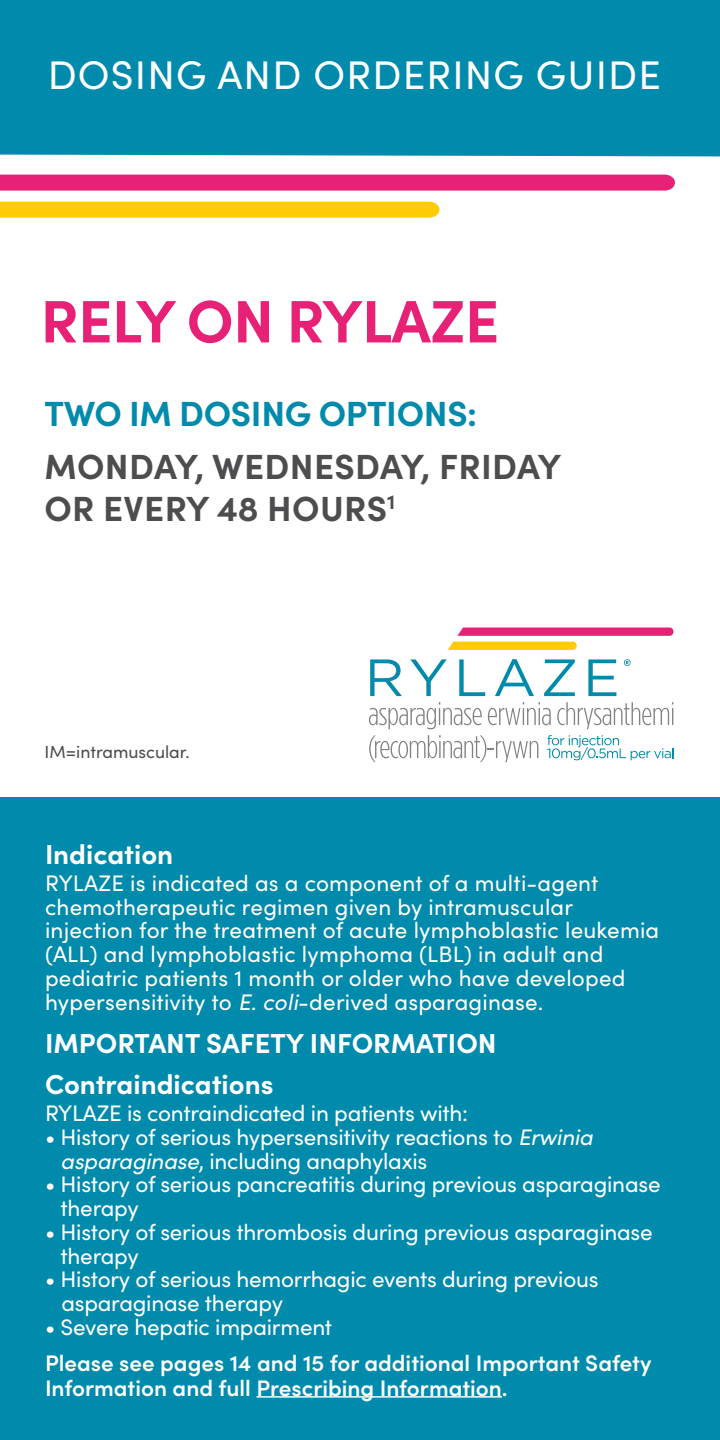
<style>
.page{position:relative;width:720px;height:1440px;background:#fff}
.page>*{position:absolute;margin:0;border:0;box-sizing:border-box;transform-origin:0 0}
.t1{font:700 60px "Sofia Pro";letter-spacing:-.01em;color:#e72276}
.t2{font:40px "Sofia Pro";letter-spacing:.03em;color:#fff}
.t3{font:700 35px/42px "Sofia Pro";letter-spacing:.01em;color:#4d4d4f}
.t4{font:700 35px "Sofia Pro";letter-spacing:-.01em;color:#008aac}
.t5{font:700 27.5px/41px "Sofia Pro";color:#fff}
.t6{font:22.5px/23.8px "Sofia Pro";letter-spacing:-.01em;color:#fff}
.t7{font:22.5px/23.8px "Sofia Pro";letter-spacing:.01em;color:#fff}
.t8{font:600 22.5px/25px "Sofia Pro";color:#fff}
.t9{font:17.5px "Sofia Pro";color:#4d4d4f}
.s1{font-style:italic}
</style>
<div class="page">
<div style="left:0;top:0;width:720px;height:156px;background:#008aac"></div>
<div style="left:0;top:798px;width:720px;height:642px;background:#008aac"></div>
<hr style="left:257px;top:1396px;width:245px;height:2px;background:#fff">
<div style="left:0;top:175px;width:675px;height:16px;background:#e72276"></div>
<div style="left:0;top:202px;width:440px;height:16px;background:#ffcc06"></div>
<svg style="left:370px;top:659px;width:32px;height:37px"></svg>
<svg style="left:410px;top:659px;width:37px;height:37px"></svg>
<svg style="left:459px;top:659px;width:26px;height:37px"></svg>
<svg style="left:495px;top:659px;width:39px;height:37px"></svg>
<svg style="left:544px;top:659px;width:31px;height:37px"></svg>
<svg style="left:588px;top:659px;width:28px;height:37px"></svg>
<svg style="left:457px;top:628px;width:217px;height:8px;background:#e72a7b"></svg>
<svg style="left:448px;top:642px;width:129px;height:8px"></svg>
<svg style="left:369px;top:702px;width:113px;height:27px"></svg>
<svg style="left:488px;top:702px;width:63px;height:23px"></svg>
<svg style="left:557px;top:702px;width:116px;height:27px"></svg>
<svg style="left:369px;top:735px;width:169px;height:27px"></svg>
<svg style="left:547px;top:735px;width:126px;height:25px"></svg>
<svg style="left:624px;top:659px;width:7px;height:7px"></svg>
<svg style="left:625px;top:660px;width:5px;height:5px"></svg>
<h2 class="t2" style="left:48px;top:46px;width:615px">DOSING AND ORDERING GUIDE</h2>
<h1 class="t1" style="left:41px;top:275px;width:460px">RELY ON RYLAZE</h1>
<h3 class="t4" style="left:44px;top:386px;width:434px">TWO IM DOSING OPTIONS:</h3>
<h3 class="t3" style="left:44px;top:443px;width:518px">MONDAY, WEDNESDAY, FRIDAY<br>OR EVERY 48 HOURS<sup>1</sup></h3>
<p class="t9" style="left:44px;top:739px;width:147px">IM=intramuscular.</p>
<p class="t5" style="left:45px;top:831px;width:130px">Indication</p>
<p class="t7" style="left:45px;top:870px;width:616px">RYLAZE is indicated as a component of a multi-agent chemotherapeutic regimen given by intramuscular injection for the treatment of acute lymphoblastic leukemia (ALL) and lymphoblastic lymphoma (LBL) in adult and pediatric patients 1 month or older who have developed hypersensitivity to <span class="s1">E. coli</span>-derived asparaginase.</p>
<p class="t5" style="left:45px;top:1020px;width:453px">IMPORTANT SAFETY INFORMATION<br>Contraindications</p>
<p class="t6" style="left:45px;top:1100px;width:425px">RYLAZE is contraindicated in patients with:</p>
<p class="t6" style="left:61px;top:1124px;width:534px;text-indent:-16px">• History of serious hypersensitivity reactions to <span class="s1">Erwinia asparaginase</span>, including anaphylaxis</p>
<p class="t6" style="left:61px;top:1171px;width:602px;text-indent:-16px">• History of serious pancreatitis during previous asparaginase therapy</p>
<p class="t6" style="left:61px;top:1219px;width:594px;text-indent:-16px">• History of serious thrombosis during previous asparaginase therapy</p>
<p class="t6" style="left:61px;top:1266px;width:539px;text-indent:-16px">• History of serious hemorrhagic events during previous asparaginase therapy</p>
<p class="t6" style="left:45px;top:1314px;width:289px">• Severe hepatic impairment</p>
<p class="t8" style="left:45px;top:1349px;width:608px">Please see pages 14 and 15 for additional Important Safety<br>Information and full Prescribing Information.</p>
</div>
